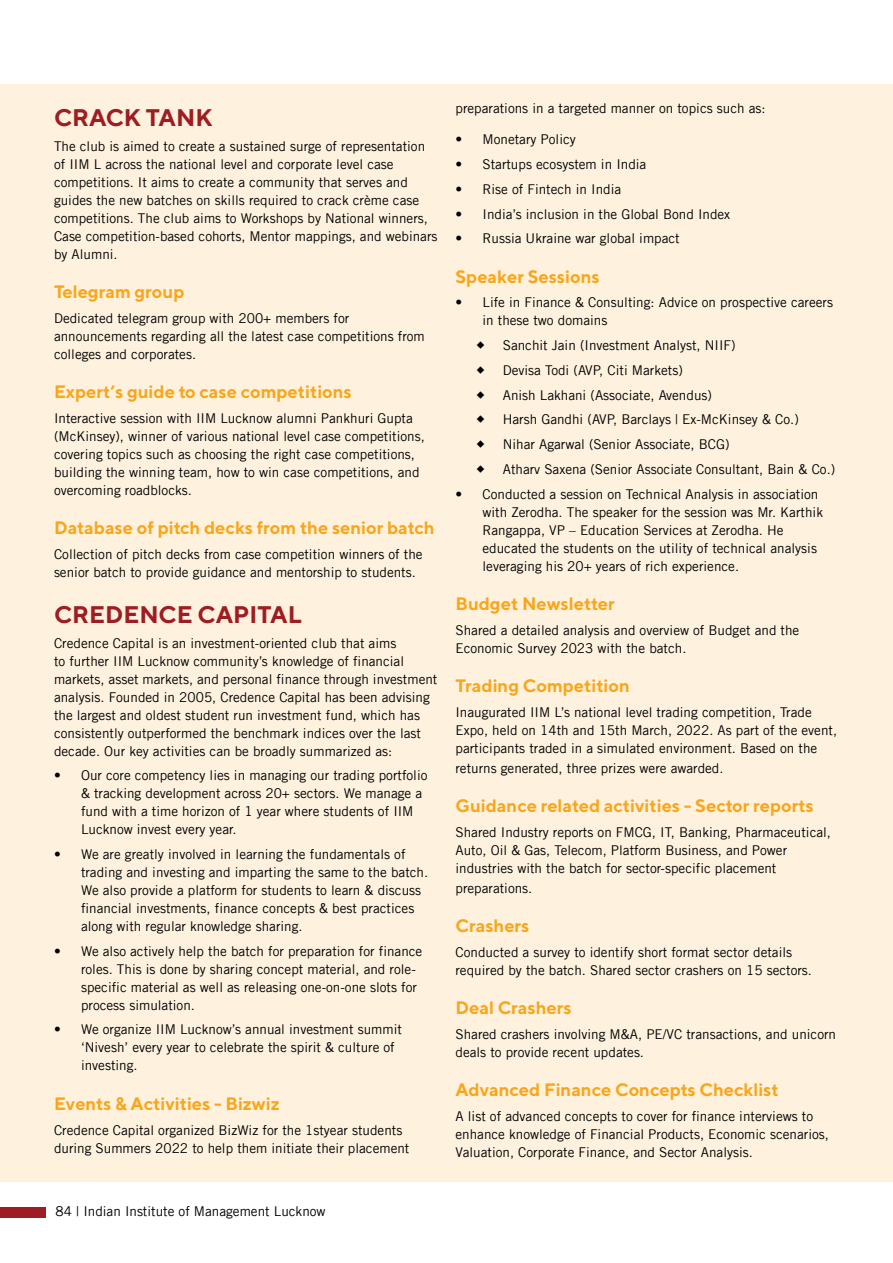
<style>
.page{position:relative;width:893px;height:1263px;background:#fff}
.page>*{position:absolute;margin:0;border:0;box-sizing:border-box;transform-origin:0 0}
.t1{font:700 24px "TT Norms";color:#9e1d22}
.t2{font:700 18px "TT Norms";color:#faa61a}
.t3{font:13.5px/18px "Trade Gothic LT";color:#000}
</style>
<div class="page">
<div style="left:0;top:85px;width:893px;height:1097px;background:#fef2df"></div>
<div style="left:0;top:1207px;width:46px;height:11px;background:#9e1d22"></div>
<h1 class="t1" style="left:54px;top:103px;width:160px">CRACK TANK</h1>
<p class="t3" style="left:54px;top:137px;width:385px">The club is aimed to create a sustained surge of representation of IIM L across the national level and corporate level case competitions. It aims to create a community that serves and guides the new batches on skills required to crack crème case competitions. The club aims to Workshops by National winners, Case competition-based cohorts, Mentor mappings, and webinars by Alumni.</p>
<h2 class="t2" style="left:54px;top:281px;width:132px">Telegram group</h2>
<p class="t3" style="left:54px;top:309px;width:372px">Dedicated telegram group with 200+ members for announcements regarding all the latest case competitions from colleges and corporates.</p>
<h2 class="t2" style="left:54px;top:381px;width:299px">Expert’s guide to case competitions</h2>
<p class="t3" style="left:54px;top:409px;width:372px">Interactive session with IIM Lucknow alumni Pankhuri Gupta (McKinsey), winner of various national level case competitions, covering topics such as choosing the right case competitions, building the winning team, how to win case competitions, and overcoming roadblocks.</p>
<h2 class="t2" style="left:54px;top:517px;width:382px">Database of pitch decks from the senior batch</h2>
<p class="t3" style="left:54px;top:545px;width:370px">Collection of pitch decks from case competition winners of the senior batch to provide guidance and mentorship to students.</p>
<h1 class="t1" style="left:54px;top:599px;width:249px">CREDENCE CAPITAL</h1>
<p class="t3" style="left:54px;top:633px;width:385px">Credence Capital is an investment-oriented club that aims<br>to further IIM Lucknow community’s knowledge of financial markets, asset markets, and personal finance through investment analysis. Founded in 2005, Credence Capital has been advising the largest and oldest student run investment fund, which has consistently outperformed the benchmark indices over the last decade. Our key activities can be broadly summarized as:</p>
<p class="t3" style="left:81px;top:766px;width:348px;text-indent:-27px">• Our core competency lies in managing our trading portfolio &amp; tracking development across 20+ sectors. We manage a fund with a time horizon of 1 year where students of IIM Lucknow invest every year.</p>
<p class="t3" style="left:81px;top:845px;width:349px;text-indent:-27px">• We are greatly involved in learning the fundamentals of trading and investing and imparting the same to the batch.<br>We also provide a platform for students to learn &amp; discuss financial investments, finance concepts &amp; best practices along with regular knowledge sharing.</p>
<p class="t3" style="left:81px;top:942px;width:343px;text-indent:-27px">• We also actively help the batch for preparation for finance roles. This is done by sharing concept material, and role&shy;specific material as well as releasing one-on-one slots for process simulation.</p>
<p class="t3" style="left:81px;top:1020px;width:322px;text-indent:-27px">• We organize IIM Lucknow’s annual investment summit ‘Nivesh’ every year to celebrate the spirit &amp; culture of investing.</p>
<h2 class="t2" style="left:54px;top:1092px;width:227px">Events &amp; Activities - Bizwiz</h2>
<p class="t3" style="left:54px;top:1121px;width:357px">Credence Capital organized BizWiz for the 1styear students during Summers 2022 to help them initiate their placement</p>
<p class="t3" style="left:455px;top:99px;width:312px">preparations in a targeted manner on topics such as:</p>
<p class="t3" style="left:455px;top:130px;width:122px">• Monetary Policy</p>
<p class="t3" style="left:455px;top:155px;width:192px">• Startups ecosystem in India</p>
<p class="t3" style="left:455px;top:180px;width:167px">• Rise of Fintech in India</p>
<p class="t3" style="left:455px;top:205px;width:276px">• India’s inclusion in the Global Bond Index</p>
<p class="t3" style="left:455px;top:229px;width:226px">• Russia Ukraine war global impact</p>
<h2 class="t2" style="left:455px;top:265px;width:146px">Speaker Sessions</h2>
<p class="t3" style="left:482px;top:293px;width:352px;text-indent:-27px">• Life in Finance &amp; Consulting: Advice on prospective careers in these two domains</p>
<p class="t3" style="left:503px;top:333px;width:334px;line-height:24.8px">Sanchit Jain (Investment Analyst, NIIF)<br>Devisa Todi (AVP, Citi Markets)<br>Anish Lakhani (Associate, Avendus)<br>Harsh Gandhi (AVP, Barclays | Ex-McKinsey &amp; Co.)<br>Nihar Agarwal (Senior Associate, BCG)<br>Atharv Saxena (Senior Associate Consultant, Bain &amp; Co.)</p>
<p class="t3" style="left:482px;top:485px;width:342px;text-indent:-27px">• Conducted a session on Technical Analysis in association with Zerodha. The speaker for the session was Mr. Karthik Rangappa, VP – Education Services at Zerodha. He educated the students on the utility of technical analysis leveraging his 20+ years of rich experience.</p>
<h2 class="t2" style="left:455px;top:592px;width:161px">Budget Newsletter</h2>
<p class="t3" style="left:455px;top:621px;width:345px">Shared a detailed analysis and overview of Budget and the<br>Economic Survey 2023 with the batch.</p>
<h2 class="t2" style="left:455px;top:674px;width:176px">Trading Competition</h2>
<p class="t3" style="left:455px;top:703px;width:383px">Inaugurated IIM L’s national level trading competition, Trade<br>Expo, held on 14th and 15th March, 2022. As part of the event, participants traded in a simulated environment. Based on the</p>
<p class="t3" style="left:455px;top:759px;width:270px">returns generated, three prizes were awarded.</p>
<h2 class="t2" style="left:455px;top:794px;width:360px">Guidance related activities - Sector reports</h2>
<p class="t3" style="left:455px;top:823px;width:377px">Shared Industry reports on FMCG, IT, Banking, Pharmaceutical,<br>Auto, Oil &amp; Gas, Telecom, Platform Business, and Power industries with the batch for sector-specific placement</p>
<p class="t3" style="left:455px;top:878px;width:78px">preparations.</p>
<h2 class="t2" style="left:455px;top:914px;width:75px">Crashers</h2>
<p class="t3" style="left:455px;top:942px;width:358px">Conducted a survey to identify short format sector details required by the batch. Shared sector crashers on 15 sectors.</p>
<h2 class="t2" style="left:455px;top:996px;width:118px">Deal Crashers</h2>
<p class="t3" style="left:455px;top:1025px;width:382px">Shared crashers involving M&amp;A, PE/VC transactions, and unicorn deals to provide recent updates.</p>
<h2 class="t2" style="left:455px;top:1078px;width:325px">Advanced Finance Concepts Checklist</h2>
<p class="t3" style="left:455px;top:1107px;width:375px">A list of advanced concepts to cover for finance interviews to enhance knowledge of Financial Products, Economic scenarios,<br>Valuation, Corporate Finance, and Sector Analysis.</p>
<p class="t3" style="left:56px;top:1202px;width:271px">84 | Indian Institute of Management Lucknow</p>
</div>
